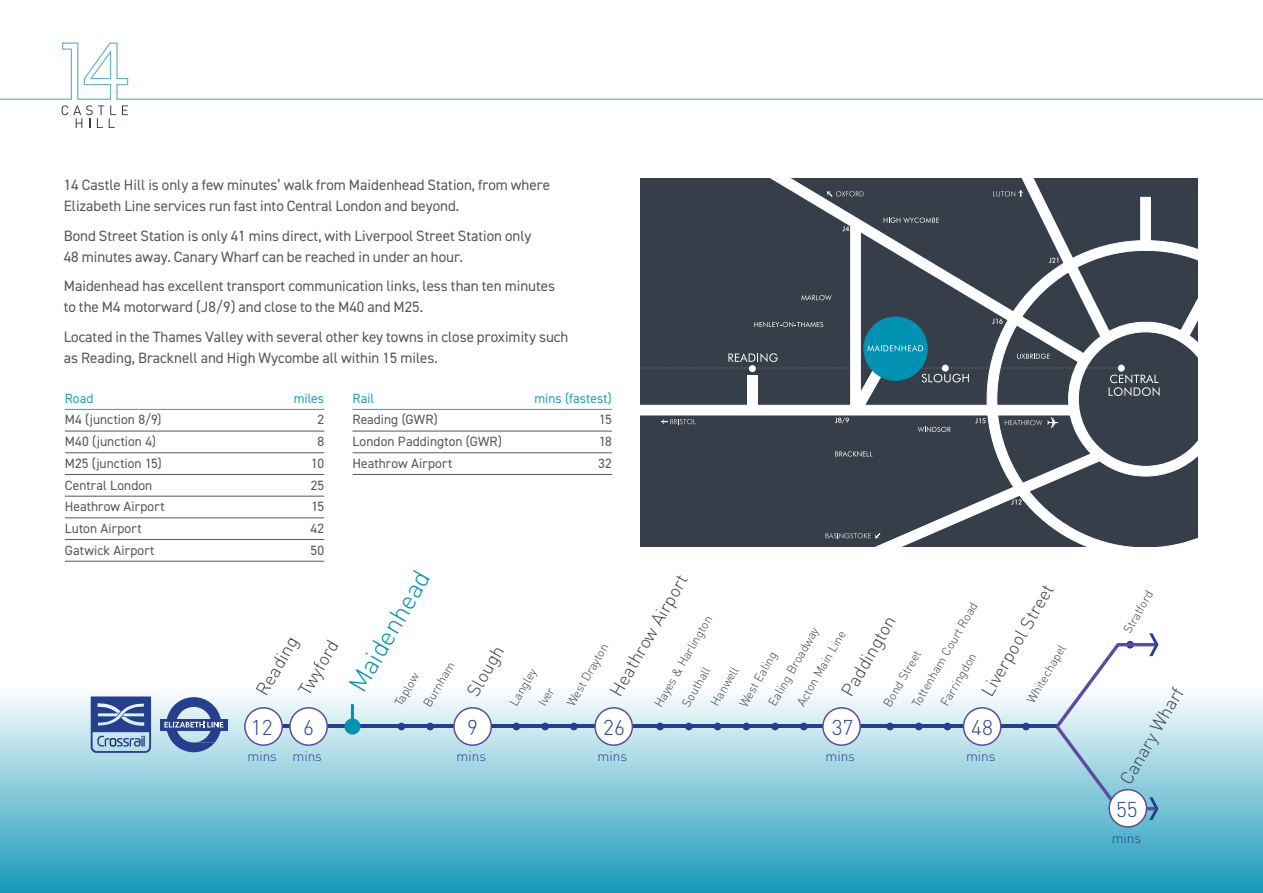
<style>
.page{position:relative;width:1263px;height:893px;background:#fff}
.page>*{position:absolute;margin:0;border:0;box-sizing:border-box;transform-origin:0 0}
.t1{font:300 25.65px "DIN";color:#0091b3}
.t2{font:300 21.15px "DIN";color:#253f8e}
.t3{font:300 18.15px "DIN";color:#363f49}
.t4{font:15px/21px "DIN2014";color:#57585a}
.t5{font:300 13.65px "DIN";color:#253f8e}
.t6{font:13.5px "DIN2014";letter-spacing:.005em;color:#57585a}
.t7{font:13.5px "DIN2014";color:#20a0bf}
.t8{font:300 12.15px "DIN";color:#363f49}
</style>
<div class="page">
<div style="left:0;top:687px;width:1263px;height:206px;background:linear-gradient(to bottom,#fdfdfe,#179bb9)"></div>
<hr style="left:264px;top:725px;width:793px;height:3px;background:#253f8e">
<div style="left:344px;top:718px;width:16px;height:16px;background:#0091b3;border-radius:50%"></div>
<div style="left:398px;top:723px;width:7px;height:7px;background:#253f8e;border-radius:50%"></div>
<div style="left:426px;top:723px;width:8px;height:7px;background:#253f8e;border-radius:50%"></div>
<div style="left:513px;top:723px;width:7px;height:7px;background:#253f8e;border-radius:50%"></div>
<div style="left:541px;top:723px;width:8px;height:7px;background:#253f8e;border-radius:50%"></div>
<div style="left:570px;top:723px;width:8px;height:7px;background:#253f8e;border-radius:50%"></div>
<div style="left:656px;top:723px;width:8px;height:7px;background:#253f8e;border-radius:50%"></div>
<div style="left:685px;top:723px;width:8px;height:7px;background:#253f8e;border-radius:50%"></div>
<div style="left:714px;top:723px;width:7px;height:7px;background:#253f8e;border-radius:50%"></div>
<div style="left:742px;top:723px;width:8px;height:7px;background:#253f8e;border-radius:50%"></div>
<div style="left:771px;top:723px;width:8px;height:7px;background:#253f8e;border-radius:50%"></div>
<div style="left:800px;top:723px;width:8px;height:7px;background:#253f8e;border-radius:50%"></div>
<div style="left:886px;top:723px;width:8px;height:7px;background:#253f8e;border-radius:50%"></div>
<div style="left:915px;top:723px;width:8px;height:7px;background:#253f8e;border-radius:50%"></div>
<div style="left:944px;top:723px;width:7px;height:7px;background:#253f8e;border-radius:50%"></div>
<div style="left:1022px;top:723px;width:8px;height:7px;background:#253f8e;border-radius:50%"></div>
<svg style="left:91px;top:696px;width:60px;height:57px;background:#6580b3"></svg>
<div style="left:160px;top:719px;width:68px;height:11px;background:#253f8e"></div>
<svg style="left:164px;top:697px;width:59px;height:55px;background:#7a92be"></svg>
<hr style="left:351px;top:704px;width:3px;height:23px;background:#0091b3">
<svg style="left:1052px;top:633px;width:107px;height:187px"></svg>
<div style="left:289px;top:707px;width:39px;height:39px;background:#fff;border:2px solid #5d4b9f;border-radius:50%"></div>
<div style="left:453px;top:707px;width:39px;height:39px;background:#fff;border:2px solid #5d4b9f;border-radius:50%"></div>
<div style="left:594px;top:707px;width:39px;height:39px;background:#fff;border:2px solid #5d4b9f;border-radius:50%"></div>
<div style="left:822px;top:707px;width:39px;height:39px;background:#fff;border:2px solid #5d4b9f;border-radius:50%"></div>
<div style="left:963px;top:707px;width:38px;height:39px;background:#fff;border:2px solid #5d4b9f;border-radius:50%"></div>
<div style="left:1108px;top:789px;width:39px;height:39px;background:#fff;border:2px solid #5d4b9f;border-radius:50%"></div>
<div style="left:244px;top:707px;width:39px;height:39px;background:#fff;border:2px solid #5d4b9f;border-radius:50%"></div>
<hr style="left:65px;top:409px;width:259px;height:1px;background:#20a0bf">
<hr style="left:65px;top:431px;width:259px;height:1px;background:#57585a">
<hr style="left:65px;top:452px;width:259px;height:1px;background:#57585a">
<hr style="left:65px;top:474px;width:259px;height:1px;background:#57585a">
<hr style="left:65px;top:496px;width:259px;height:1px;background:#57585a">
<hr style="left:65px;top:518px;width:259px;height:1px;background:#57585a">
<hr style="left:65px;top:539px;width:259px;height:1px;background:#57585a">
<hr style="left:65px;top:561px;width:259px;height:1px;background:#57585a">
<hr style="left:352px;top:409px;width:260px;height:1px;background:#20a0bf">
<hr style="left:352px;top:431px;width:260px;height:1px;background:#57585a">
<hr style="left:352px;top:452px;width:260px;height:1px;background:#57585a">
<hr style="left:352px;top:474px;width:260px;height:1px;background:#57585a">
<svg style="left:640px;top:179px;width:558px;height:368px;background:#4d555e"></svg>
<svg style="left:1005px;top:417px;width:53px;height:11px"></svg>
<svg style="left:801px;top:295px;width:30px;height:5px"></svg>
<svg style="left:884px;top:217px;width:55px;height:6px"></svg>
<svg style="left:918px;top:427px;width:33px;height:5px"></svg>
<svg style="left:835px;top:451px;width:37px;height:6px"></svg>
<svg style="left:661px;top:419px;width:35px;height:5px"></svg>
<svg style="left:826px;top:532px;width:55px;height:7px"></svg>
<svg style="left:827px;top:191px;width:36px;height:6px"></svg>
<svg style="left:993px;top:190px;width:30px;height:7px"></svg>
<svg style="left:1053px;top:467px;width:15px;height:11px"></svg>
<svg style="left:1031px;top:284px;width:12px;height:13px"></svg>
<svg style="left:1048px;top:517px;width:13px;height:11px"></svg>
<svg style="left:1083px;top:293px;width:8px;height:9px"></svg>
<svg style="left:938px;top:271px;width:14px;height:11px"></svg>
<svg style="left:937px;top:520px;width:10px;height:8px"></svg>
<svg style="left:835px;top:418px;width:14px;height:5px"></svg>
<svg style="left:1011px;top:499px;width:10px;height:6px"></svg>
<svg style="left:975px;top:418px;width:11px;height:5px"></svg>
<svg style="left:1049px;top:258px;width:9px;height:5px"></svg>
<svg style="left:842px;top:226px;width:7px;height:5px"></svg>
<svg style="left:915px;top:407px;width:20px;height:6px"></svg>
<div style="left:747px;top:375px;width:11px;height:34px;background:#fff"></div>
<svg style="left:640px;top:318px;width:519px;height:79px;background:#4b5d68"></svg>
<div style="left:942px;top:365px;width:7px;height:7px;background:#fff;border-radius:50%"></div>
<div style="left:1118px;top:365px;width:7px;height:7px;background:#fff;border-radius:50%"></div>
<div style="left:749px;top:365px;width:7px;height:7px;background:#fff;border-radius:50%"></div>
<svg style="left:0;top:42px;width:1263px;height:58px"></svg>
<svg style="left:122px;top:105px;width:6px;height:10px"></svg>
<svg style="left:62px;top:105px;width:54px;height:23px"></svg>
<p class="t4" style="left:64px;top:174px;width:488px">14 Castle Hill is only a few minutes’ walk from Maidenhead Station, from where<br>Elizabeth Line services run fast into Central London and beyond.</p>
<p class="t4" style="left:64px;top:225px;width:469px">Bond Street Station is only 41 mins direct, with Liverpool Street Station only<br>48 minutes away. Canary Wharf can be reached in under an hour.</p>
<p class="t4" style="left:64px;top:275px;width:493px">Maidenhead has excellent transport communication links, less than ten minutes to the M4 motorward (J8/9) and close to the M40 and M25.</p>
<p class="t4" style="left:64px;top:326px;width:506px">Located in the Thames Valley with several other key towns in close proximity such as Reading, Bracknell and High Wycombe all within 15 miles.</p>
<p class="t7" style="left:65px;top:390px;width:30px">Road</p>
<p class="t7" style="left:294px;top:390px;width:32px">miles</p>
<p class="t6" style="left:65px;top:411px;width:98px">M4 (junction 8/9)</p>
<p class="t6" style="left:317px;top:411px;width:8px">2</p>
<p class="t6" style="left:65px;top:433px;width:93px">M40 (junction 4)</p>
<p class="t6" style="left:317px;top:433px;width:8px">8</p>
<p class="t6" style="left:65px;top:455px;width:99px">M25 (junction 15)</p>
<p class="t6" style="left:311px;top:455px;width:14px">10</p>
<p class="t6" style="left:65px;top:476px;width:89px">Central London</p>
<p class="t6" style="left:311px;top:476px;width:15px">25</p>
<p class="t6" style="left:65px;top:498px;width:101px">Heathrow Airport</p>
<p class="t6" style="left:311px;top:498px;width:14px">15</p>
<p class="t6" style="left:65px;top:520px;width:78px">Luton Airport</p>
<p class="t6" style="left:310px;top:520px;width:15px">42</p>
<p class="t6" style="left:65px;top:541px;width:91px">Gatwick Airport</p>
<p class="t6" style="left:311px;top:541px;width:15px">50</p>
<p class="t3" style="left:250px;top:688px;width:67px;rotate:-60deg">Reading</p>
<p class="t3" style="left:293px;top:688px;width:62px;rotate:-60deg">Twyford</p>
<p class="t7" style="left:352px;top:390px;width:23px">Rail</p>
<p class="t7" style="left:534px;top:390px;width:79px">mins (fastest)</p>
<p class="t6" style="left:352px;top:411px;width:87px">Reading (GWR)</p>
<p class="t6" style="left:599px;top:411px;width:14px">15</p>
<p class="t6" style="left:352px;top:433px;width:151px">London Paddington (GWR)</p>
<p class="t6" style="left:599px;top:433px;width:14px">18</p>
<p class="t6" style="left:352px;top:455px;width:101px">Heathrow Airport</p>
<p class="t6" style="left:598px;top:455px;width:15px">32</p>
<p class="t1" style="left:341px;top:681px;width:137px;rotate:-60deg">Maidenhead</p>
<p class="t3" style="left:604px;top:689px;width:138px;rotate:-60deg">Heathrow Airport</p>
<p class="t3" style="left:975px;top:689px;width:128px;rotate:-60deg">Liverpool Street</p>
<p class="t8" style="left:908px;top:702px;width:120px;rotate:-60deg">Tottenham Court Road</p>
<p class="t8" style="left:650px;top:702px;width:105px;rotate:-60deg">Hayes &amp; Harlington</p>
<p class="t8" style="left:764px;top:701px;width:90px;rotate:-60deg">Ealing Broadway</p>
<p class="t3" style="left:836px;top:689px;width:92px;rotate:-60deg">Paddington</p>
<p class="t8" style="left:793px;top:701px;width:86px;rotate:-60deg">Acton Main Line</p>
<p class="t8" style="left:1023px;top:698px;width:67px;rotate:-60deg">Whitechapel</p>
<p class="t8" style="left:563px;top:701px;width:71px;rotate:-60deg">West Drayton</p>
<p class="t3" style="left:461px;top:689px;width:57px;rotate:-60deg">Slough</p>
<p class="t8" style="left:879px;top:702px;width:65px;rotate:-60deg">Bond Street</p>
<p class="t8" style="left:937px;top:701px;width:60px;rotate:-60deg">Farringdon</p>
<p class="t8" style="left:736px;top:702px;width:63px;rotate:-60deg">West Ealing</p>
<p class="t8" style="left:420px;top:702px;width:52px;rotate:-60deg">Burnham</p>
<p class="t8" style="left:506px;top:701px;width:43px;rotate:-60deg">Langley</p>
<p class="t8" style="left:707px;top:701px;width:44px;rotate:-60deg">Hanwell</p>
<p class="t8" style="left:678px;top:702px;width:46px;rotate:-60deg">Southall</p>
<p class="t8" style="left:391px;top:701px;width:38px;rotate:-60deg">Taplow</p>
<p class="t8" style="left:534px;top:701px;width:21px;rotate:-60deg">Iver</p>
<p class="t2" style="left:603px;top:713px;width:23px">26</p>
<p class="t2" style="left:832px;top:713px;width:23px">37</p>
<p class="t5" style="left:597px;top:747px;width:31px">mins</p>
<p class="t5" style="left:825px;top:747px;width:31px">mins</p>
<p class="t5" style="left:966px;top:747px;width:31px">mins</p>
<p class="t2" style="left:251px;top:713px;width:23px">12</p>
<p class="t2" style="left:303px;top:713px;width:12px">6</p>
<p class="t2" style="left:971px;top:713px;width:23px">48</p>
<p class="t2" style="left:467px;top:713px;width:12px">9</p>
<p class="t5" style="left:247px;top:747px;width:76px">mins mins</p>
<p class="t5" style="left:456px;top:747px;width:31px">mins</p>
<p class="t8" style="left:1119px;top:628px;width:49px;rotate:-60deg">Stratford</p>
<p class="t3" style="left:1114px;top:777px;width:110px;rotate:-60deg">Canary Wharf</p>
<p class="t2" style="left:1116px;top:795px;width:23px">55</p>
<p class="t5" style="left:1112px;top:829px;width:31px">mins</p>
</div>
